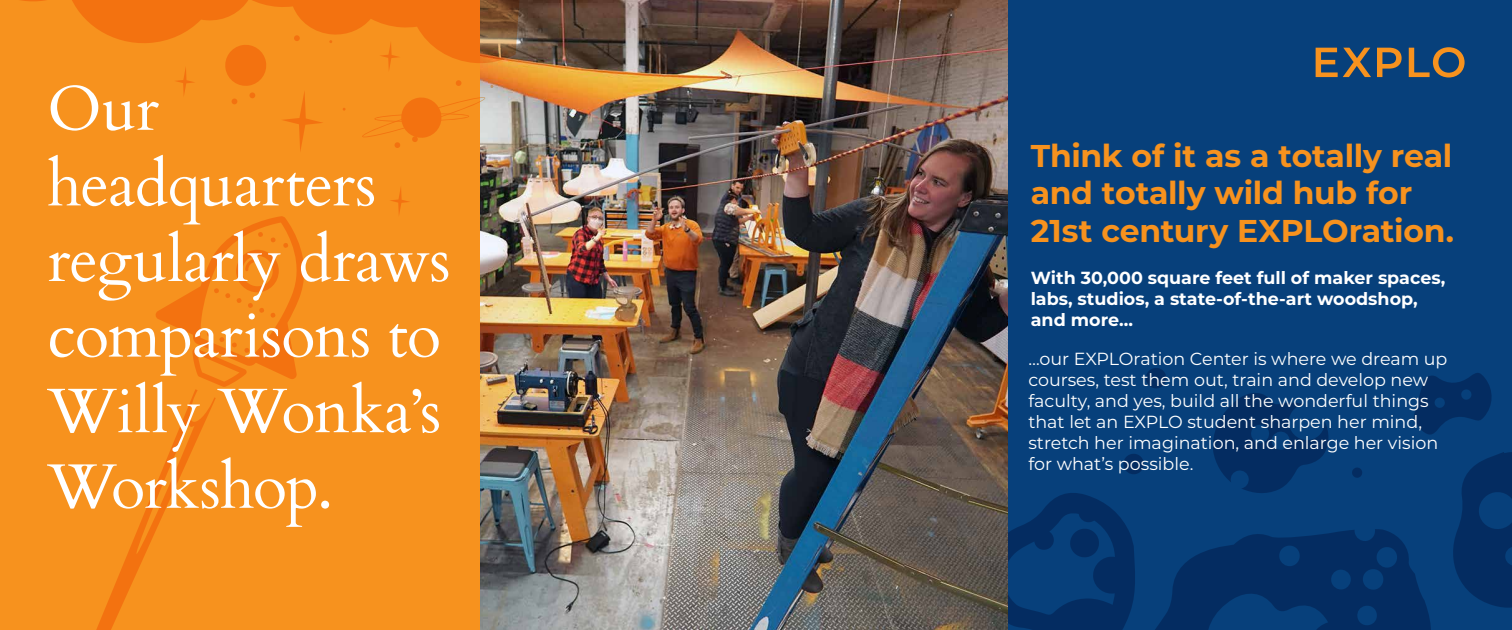
<style>
.page{position:relative;width:1512px;height:630px;background:#fff}
.page>*{position:absolute;margin:0;border:0;box-sizing:border-box;transform-origin:0 0}
.t1{font:63px/75.6px "Cardo";letter-spacing:-.01em;color:#fff}
.t2{font:700 31.5px/37.8px "Montserrat";letter-spacing:-.01em;color:#f7921e}
.t3{font:17.5px/21px "Montserrat";color:#fff}
.t4{font:700 17.5px/21px "Montserrat";color:#fff}
</style>
<div class="page">
<div style="left:0;top:0;width:756px;height:630px;background:#f7921e"></div>
<div style="left:755px;top:0;width:757px;height:630px;background:#07407b"></div>
<svg style="left:1008px;top:368px;width:504px;height:262px"></svg>
<svg style="left:1316px;top:47px;width:149px;height:30px"></svg>
<img style="left:480px;top:0;width:528px;height:630px">
<svg style="left:390px;top:187px;width:20px;height:27px"></svg>
<svg style="left:21px;top:0;width:501px;height:153px"></svg>
<svg style="left:96px;top:389px;width:120px;height:241px"></svg>
<svg style="left:155px;top:216px;width:149px;height:171px"></svg>
<h1 class="t1" style="left:47px;top:68px;width:405px">Our headquarters regularly draws comparisons to<br>Willy Wonka’s<br>Workshop.</h1>
<h2 class="t2" style="left:1031px;top:135px;width:425px">Think of it as a totally real and totally wild hub for<br>21st century EXPLOration.</h2>
<p class="t4" style="left:1031px;top:266px;width:416px">With 30,000 square feet full of maker spaces, labs, studios, a state-of-the-art woodshop, and more…</p>
<p class="t3" style="left:1028px;top:347px;width:421px">…our EXPLOration Center is where we dream up courses, test them out, train and develop new faculty, and yes, build all the wonderful things that let an EXPLO student sharpen her mind, stretch her imagination, and enlarge her vision for what’s possible.</p>
</div>
